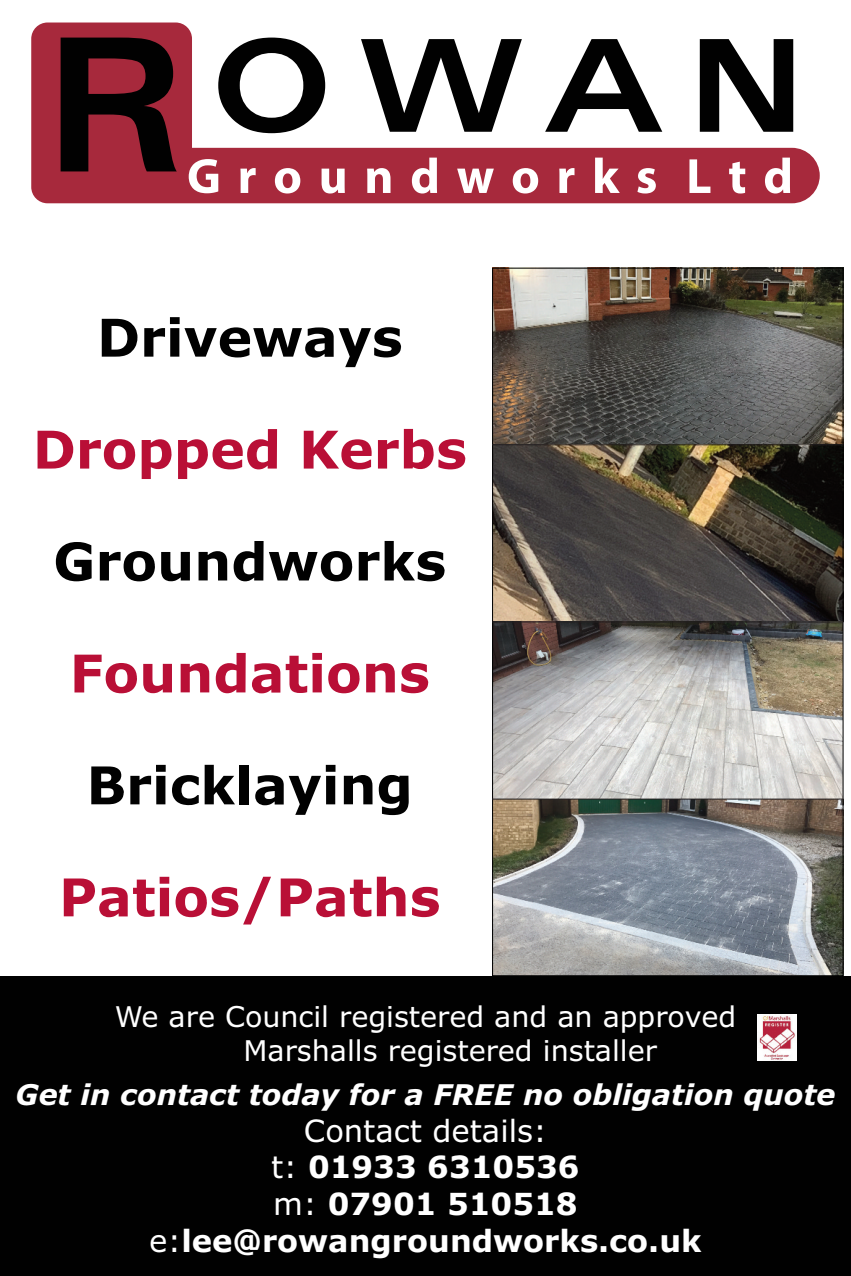
<style>
.page{position:relative;width:851px;height:1276px;background:#fff}
.page>*{position:absolute;margin:0;border:0;box-sizing:border-box;transform-origin:0 0}
.t1{font:700 51.9px "Verdana";color:#b90f36}
.t2{font:700 51.9px "Verdana";color:#010101}
.t3{font:700 30.6px/36.6px "Verdana";color:#fff;text-align:center}
.t4{font:28.5px/34.2px "Verdana";color:#fff}
.t5{font:italic 700 28.5px "Verdana";color:#fff}
.s1{font-weight:400}
</style>
<div class="page">
<svg style="left:31px;top:23px;width:788px;height:180px;fill:#a7293c"></svg>
<svg style="left:61px;top:38px;width:732px;height:133px"></svg>
<svg style="left:189px;top:158px;width:601px;height:35px"></svg>
<img style="left:494px;top:270px;width:347px;height:174px">
<svg style="left:494px;top:445px;width:347px;height:176px"></svg>
<svg style="left:494px;top:622px;width:347px;height:176px"></svg>
<svg style="left:494px;top:799px;width:347px;height:175px"></svg>
<hr style="left:492px;top:444px;width:351px;height:1px;background:#231f20">
<hr style="left:492px;top:621px;width:351px;height:1px;background:#231f20">
<hr style="left:492px;top:798px;width:351px;height:1px;background:#231f20">
<div style="left:0;top:976px;width:850px;height:300px;background:#010101"></div>
<img style="left:757px;top:1014px;width:39px;height:47px">
<h1 class="t2" style="left:97px;top:304px;width:307px">Driveways</h1>
<h1 class="t1" style="left:33px;top:416px;width:435px">Dropped Kerbs</h1>
<h1 class="t2" style="left:53px;top:528px;width:394px">Groundworks</h1>
<h1 class="t1" style="left:70px;top:640px;width:361px">Foundations</h1>
<h1 class="t2" style="left:86px;top:751px;width:328px">Bricklaying</h1>
<h1 class="t1" style="left:59px;top:863px;width:383px">Patios/Paths</h1>
<p class="t4" style="left:243px;top:999px;width:494px;text-indent:-129px">We are Council registered and an approved<br>Marshalls registered installer</p>
<p class="t5" style="left:15px;top:1076px;width:821px">Get in contact today for a FREE no obligation quote</p>
<p class="t3" style="left:149px;top:1112px;width:554px"><span class="s1">Contact details:<br>t:</span> 01933 6310536<br><span class="s1">m:</span> 07901 510518 <span class="s1">e:</span>lee@rowangroundworks.co.uk</p>
</div>
